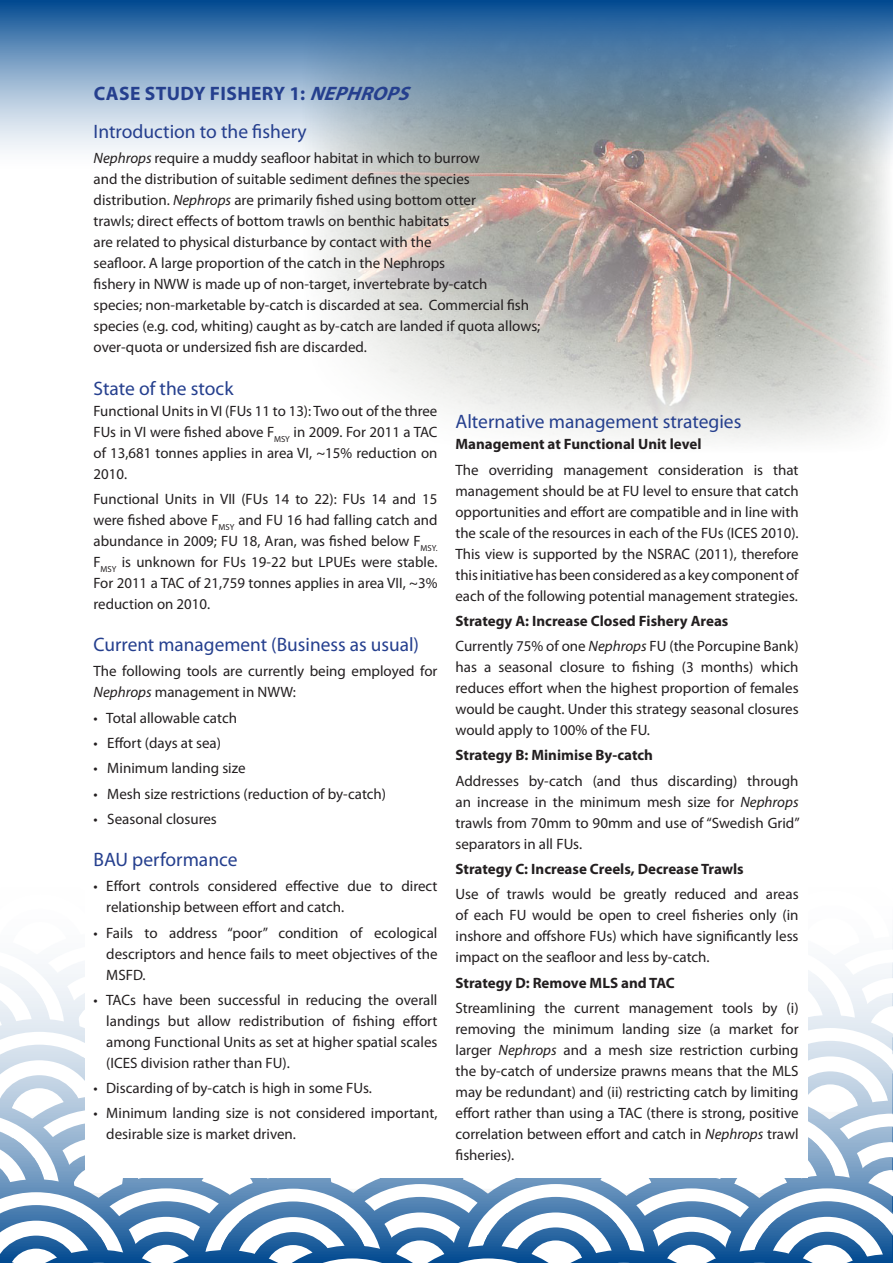
<style>
.page{position:relative;width:893px;height:1263px;background:#fff}
.page>*{position:absolute;margin:0;border:0;box-sizing:border-box;transform-origin:0 0}
.SUBHEAD{font:19.5px "Myriad Pro";color:#253f8e}
.SUBHEAD-2{font:700 19.5px "Myriad Pro";letter-spacing:.02em;color:#253f8e}
.INDENT_PARA{font:15px/21px "Myriad Pro";color:#231f20;text-align:justify}
.SUBHEAD-3{font:15px/21px "Myriad Pro";color:#231f20;text-align:justify}
.INDENT_PARA-2{font:700 15px "Myriad Pro";color:#231f20}
.s1{font-style:italic}
</style>
<div class="page">
<svg style="left:0;top:943px;width:893px;height:320px"></svg>
<div style="left:85px;top:844px;width:723px;height:334px;background:#fff"></div>
<img style="left:315px;top:170px;width:573px;height:272px">
<svg style="left:0;top:0;width:893px;height:170px;background:#7c99b5"></svg>
<p class="SUBHEAD-2" style="left:94px;top:80px;width:325px">CASE STUDY FISHERY 1: <span class="s1">NEPHROPS</span></p>
<p class="SUBHEAD" style="left:94px;top:119px;width:215px">Introduction to the fishery</p>
<p class="INDENT_PARA" style="left:94px;top:147px;width:388px;text-align:left"><span class="s1">Nephrops</span> require a muddy seafloor habitat in which to burrow and the distribution of suitable sediment defines the species distribution. <span class="s1">Nephrops</span> are primarily fished using bottom otter</p>
<p class="INDENT_PARA" style="left:94px;top:210px;width:448px;text-align:left">trawls; direct effects of bottom trawls on benthic habitats<br>are related to physical disturbance by contact with the<br>seafloor. A large proportion of the catch in the Nephrops<br>fishery in NWW is made up of non-target, invertebrate by-catch<br>species; non-marketable by-catch is discarded at sea. Commercial fish species (e.g. cod, whiting) caught as by-catch are landed if quota allows; over-quota or undersized fish are discarded.</p>
<p class="SUBHEAD" style="left:94px;top:376px;width:141px">State of the stock</p>
<p class="SUBHEAD-3" style="left:94px;top:400px;width:345px">Functional Units in VI (FUs 11 to 13): Two out of the three FUs in VI were fished above F<sub>MSY</sub> in 2009. For 2011 a TAC of 13,681 tonnes applies in area VI, ~15% reduction on 2010.</p>
<p class="SUBHEAD-3" style="left:94px;top:488px;width:345px">Functional Units in VII (FUs 14 to 22): FUs 14 and 15 were fished above F<sub>MSY</sub> and FU 16 had falling catch and abundance in 2009; FU 18, Aran, was fished below F<sub>MSY.<br></sub>F<sub>MSY</sub> is unknown for FUs 19-22 but LPUEs were stable.<br>For 2011 a TAC of 21,759 tonnes applies in area VII, ~3% reduction on 2010.</p>
<p class="SUBHEAD" style="left:94px;top:633px;width:327px">Current management (Business as usual)</p>
<p class="INDENT_PARA" style="left:94px;top:661px;width:345px">The following tools are currently being employed for<br><span class="s1">Nephrops</span> management in NWW:</p>
<p class="INDENT_PARA" style="left:94px;top:707px;width:145px">• Total allowable catch</p>
<p class="INDENT_PARA" style="left:94px;top:732px;width:129px">• Effort (days at sea)</p>
<p class="INDENT_PARA" style="left:94px;top:757px;width:154px">• Minimum landing size</p>
<p class="INDENT_PARA" style="left:94px;top:783px;width:294px">• Mesh size restrictions (reduction of by-catch)</p>
<p class="INDENT_PARA" style="left:94px;top:808px;width:125px">• Seasonal closures</p>
<p class="SUBHEAD" style="left:94px;top:847px;width:146px">BAU performance</p>
<p class="INDENT_PARA" style="left:106px;top:875px;width:333px;text-indent:-13px">• Effort controls considered effective due to direct relationship between effort and catch.</p>
<p class="INDENT_PARA" style="left:106px;top:922px;width:333px;text-indent:-13px">• Fails to address “poor” condition of ecological descriptors and hence fails to meet objectives of the MSFD.</p>
<p class="INDENT_PARA" style="left:106px;top:989px;width:333px;text-indent:-13px">• TACs have been successful in reducing the overall landings but allow redistribution of fishing effort among Functional Units as set at higher spatial scales (ICES division rather than FU).</p>
<p class="INDENT_PARA" style="left:94px;top:1077px;width:280px">• Discarding of by-catch is high in some FUs.</p>
<p class="INDENT_PARA" style="left:106px;top:1102px;width:333px;text-indent:-13px">• Minimum landing size is not considered important, desirable size is market driven.</p>
<p class="SUBHEAD" style="left:455px;top:410px;width:287px">Alternative management strategies</p>
<p class="INDENT_PARA-2" style="left:455px;top:435px;width:247px">Management at Functional Unit level</p>
<p class="INDENT_PARA" style="left:455px;top:459px;width:345px">The overriding management consideration is that management should be at FU level to ensure that catch opportunities and effort are compatible and in line with the scale of the resources in each of the FUs (ICES 2010).<br>This view is supported by the NSRAC (2011), therefore this initiative has been considered as a key component of each of the following potential management strategies.</p>
<p class="INDENT_PARA-2" style="left:455px;top:611px;width:274px">Strategy A: Increase Closed Fishery Areas</p>
<p class="INDENT_PARA" style="left:455px;top:635px;width:345px">Currently 75% of one <span class="s1">Nephrops</span> FU (the Porcupine Bank) has a seasonal closure to fishing (3 months) which reduces effort when the highest proportion of females would be caught. Under this strategy seasonal closures would apply to 100% of the FU.</p>
<p class="INDENT_PARA-2" style="left:455px;top:746px;width:199px">Strategy B: Minimise By-catch</p>
<p class="INDENT_PARA" style="left:455px;top:770px;width:346px">Addresses by-catch (and thus discarding) through an increase in the minimum mesh size for <span class="s1">Nephrops </span>trawls from 70mm to 90mm and use of “Swedish Grid” separators in all FUs.</p>
<p class="INDENT_PARA-2" style="left:455px;top:859px;width:290px">Strategy C: Increase Creels, Decrease Trawls</p>
<p class="INDENT_PARA" style="left:455px;top:883px;width:345px">Use of trawls would be greatly reduced and areas of each FU would be open to creel fisheries only (in inshore and offshore FUs) which have significantly less impact on the seafloor and less by-catch.</p>
<p class="INDENT_PARA-2" style="left:455px;top:973px;width:221px">Strategy D: Remove MLS and TAC</p>
<p class="INDENT_PARA" style="left:455px;top:997px;width:345px">Streamlining the current management tools by (i) removing the minimum landing size (a market for larger <span class="s1">Nephrops</span> and a mesh size restriction curbing the by-catch of undersize prawns means that the MLS may be redundant) and (ii) restricting catch by limiting effort rather than using a TAC (there is strong, positive correlation between effort and catch in <span class="s1">Nephrops</span> trawl fisheries).</p>
</div>
